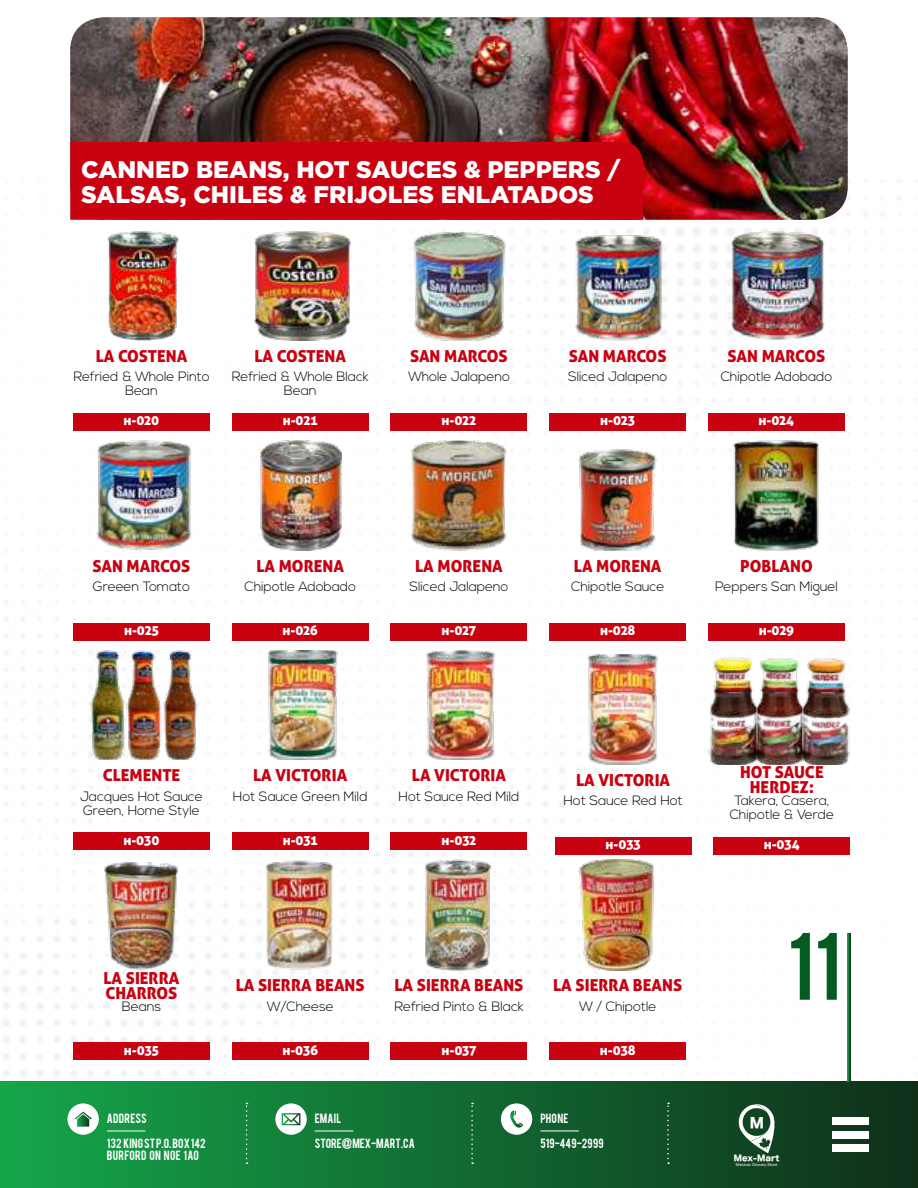
<style>
.page{position:relative;width:918px;height:1188px;background:#fff}
.page>*{position:absolute;margin:0;border:0;box-sizing:border-box;transform-origin:0 0}
.t1{font:75px "Bebas";color:#055b22}
.t2{font:900 24px/25.5px "Gotham";color:#fff}
.t3{font:16.5px/15px "Aller Display";color:#c90212;text-align:center}
.t4{font:13.8px "Hira Kaku Std N W8";color:#fff}
.t5{font:300 13.5px/13.5px "Nexa";letter-spacing:-.01em;color:#000;text-align:center}
.t6{font:13.5px "Aller Display";letter-spacing:-.02em;color:#fff}
.t7{font:10.5px/12.6px "Bebas";color:#fff}
.t8{font:10.5px "Bebas";letter-spacing:.02em;color:#fff}
.t9{font:8.1px "Hira Kaku Std N W8";color:#fff}
.t10{font:4.05px "Helvetica Neue";color:#fff}
</style>
<div class="page">
<img style="left:0;top:180px;width:918px;height:902px">
<img style="left:70px;top:17px;width:778px;height:203px">
<div style="left:70px;top:142px;width:573px;height:78px;background:#c90212"></div>
<div style="left:0;top:1082px;width:918px;height:106px;background:linear-gradient(to right,#15a64a,#11311b)"></div>
<div style="left:67px;top:1103px;width:32px;height:32px;background:#fff;border-radius:50%"></div>
<svg style="left:275px;top:1103px;width:32px;height:32px"></svg>
<svg style="left:246px;top:1103px;width:2px;height:61px"></svg>
<svg style="left:471px;top:1103px;width:2px;height:61px"></svg>
<svg style="left:667px;top:1103px;width:2px;height:61px"></svg>
<svg style="left:847px;top:933px;width:3px;height:149px"></svg>
<svg style="left:282px;top:1113px;width:18px;height:12px"></svg>
<svg style="left:75px;top:1112px;width:17px;height:15px"></svg>
<hr style="left:315px;top:1131px;width:38px;height:1px;background:#fff">
<hr style="left:107px;top:1131px;width:38px;height:1px;background:#fff">
<div style="left:501px;top:1103px;width:31px;height:32px;background:#fff;border-radius:50%"></div>
<svg style="left:510px;top:1111px;width:13px;height:17px"></svg>
<hr style="left:540px;top:1131px;width:39px;height:1px;background:#fff">
<div style="left:832px;top:1117px;width:36px;height:8px;background:#fff"></div>
<div style="left:832px;top:1131px;width:36px;height:7px;background:#fff"></div>
<div style="left:832px;top:1145px;width:36px;height:7px;background:#fff"></div>
<svg style="left:738px;top:1104px;width:38px;height:49px"></svg>
<img style="left:99px;top:231px;width:88px;height:110px">
<div style="left:73px;top:413px;width:137px;height:17px;background:#c90212"></div>
<img style="left:255px;top:231px;width:96px;height:110px">
<div style="left:232px;top:413px;width:136px;height:17px;background:#c90212"></div>
<img style="left:405px;top:231px;width:110px;height:110px">
<div style="left:391px;top:413px;width:136px;height:17px;background:#c90212"></div>
<img style="left:566px;top:231px;width:101px;height:110px">
<div style="left:550px;top:413px;width:136px;height:17px;background:#c90212"></div>
<img style="left:732px;top:231px;width:93px;height:110px">
<div style="left:708px;top:413px;width:137px;height:17px;background:#c90212"></div>
<img style="left:87px;top:441px;width:112px;height:110px">
<div style="left:73px;top:623px;width:137px;height:17px;background:#c90212"></div>
<img style="left:259px;top:441px;width:82px;height:110px">
<div style="left:232px;top:623px;width:136px;height:17px;background:#c90212"></div>
<img style="left:402px;top:441px;width:114px;height:110px">
<div style="left:391px;top:623px;width:136px;height:17px;background:#c90212"></div>
<img style="left:565px;top:441px;width:105px;height:110px">
<div style="left:550px;top:623px;width:136px;height:17px;background:#c90212"></div>
<img style="left:732px;top:441px;width:87px;height:110px">
<div style="left:708px;top:623px;width:137px;height:17px;background:#c90212"></div>
<img style="left:88px;top:650px;width:111px;height:110px">
<div style="left:73px;top:833px;width:137px;height:17px;background:#c90212"></div>
<img style="left:260px;top:650px;width:84px;height:110px">
<div style="left:232px;top:833px;width:136px;height:17px;background:#c90212"></div>
<img style="left:419px;top:650px;width:83px;height:110px">
<div style="left:391px;top:833px;width:136px;height:17px;background:#c90212"></div>
<img style="left:581px;top:655px;width:83px;height:110px">
<div style="left:555px;top:837px;width:136px;height:17px;background:#c90212"></div>
<img style="left:708px;top:655px;width:148px;height:110px">
<div style="left:714px;top:837px;width:136px;height:17px;background:#c90212"></div>
<img style="left:101px;top:860px;width:84px;height:110px">
<div style="left:73px;top:1043px;width:137px;height:17px;background:#c90212"></div>
<img style="left:244px;top:860px;width:111px;height:110px">
<div style="left:232px;top:1043px;width:136px;height:17px;background:#c90212"></div>
<img style="left:425px;top:860px;width:66px;height:110px">
<div style="left:391px;top:1043px;width:136px;height:17px;background:#c90212"></div>
<img style="left:562px;top:860px;width:111px;height:110px">
<div style="left:550px;top:1043px;width:136px;height:17px;background:#c90212"></div>
<h2 class="t2" style="left:81px;top:156px;width:541px">CANNED BEANS, HOT SAUCES &amp; PEPPERS /<br>SALSAS, CHILES &amp; FRIJOLES ENLATADOS</h2>
<p class="t3" style="left:96px;top:348px;width:93px">LA COSTENA</p>
<p class="t5" style="left:73px;top:371px;width:138px">Refried &amp; Whole Pinto<br>Bean</p>
<p class="t6" style="left:124px;top:412px;width:37px">h-020</p>
<p class="t3" style="left:254px;top:348px;width:93px">LA COSTENA</p>
<p class="t5" style="left:232px;top:371px;width:138px">Refried &amp; Whole Black<br>Bean</p>
<p class="t6" style="left:283px;top:412px;width:36px">h-021</p>
<p class="t3" style="left:410px;top:348px;width:99px">SAN MARCOS</p>
<p class="t5" style="left:408px;top:371px;width:103px">Whole Jalapeno</p>
<p class="t6" style="left:442px;top:412px;width:36px">h-022</p>
<p class="t3" style="left:569px;top:348px;width:99px">SAN MARCOS</p>
<p class="t5" style="left:568px;top:371px;width:101px">Sliced Jalapeno</p>
<p class="t6" style="left:600px;top:412px;width:36px">h-023</p>
<p class="t3" style="left:728px;top:348px;width:99px">SAN MARCOS</p>
<p class="t5" style="left:721px;top:371px;width:113px">Chipotle Adobado</p>
<p class="t6" style="left:759px;top:412px;width:37px">h-024</p>
<p class="t3" style="left:93px;top:558px;width:99px">SAN MARCOS</p>
<p class="t5" style="left:93px;top:580px;width:99px">Greeen Tomato</p>
<p class="t6" style="left:124px;top:622px;width:36px">h-025</p>
<p class="t3" style="left:256px;top:558px;width:89px">LA MORENA</p>
<p class="t5" style="left:244px;top:580px;width:113px">Chipotle Adobado</p>
<p class="t6" style="left:283px;top:622px;width:37px">h-026</p>
<p class="t3" style="left:415px;top:558px;width:89px">LA MORENA</p>
<p class="t5" style="left:410px;top:580px;width:101px">Sliced Jalapeno</p>
<p class="t6" style="left:442px;top:622px;width:36px">h-027</p>
<p class="t3" style="left:574px;top:558px;width:89px">LA MORENA</p>
<p class="t5" style="left:571px;top:580px;width:95px">Chipotle Sauce</p>
<p class="t6" style="left:600px;top:622px;width:37px">h-028</p>
<p class="t3" style="left:740px;top:558px;width:74px">POBLANO</p>
<p class="t5" style="left:715px;top:580px;width:124px">Peppers San Miguel</p>
<p class="t6" style="left:759px;top:622px;width:37px">h-029</p>
<p class="t3" style="left:103px;top:768px;width:79px">CLEMENTE</p>
<p class="t5" style="left:80px;top:790px;width:124px;text-align:left">Jacques Hot Sauce<br>Green, Home Style</p>
<p class="t6" style="left:124px;top:832px;width:37px">h-030</p>
<p class="t3" style="left:253px;top:768px;width:96px">LA VICTORIA</p>
<p class="t5" style="left:233px;top:790px;width:136px">Hot Sauce Green Mild</p>
<p class="t6" style="left:283px;top:832px;width:37px">h-031</p>
<p class="t3" style="left:412px;top:768px;width:96px">LA VICTORIA</p>
<p class="t5" style="left:399px;top:790px;width:122px">Hot Sauce Red Mild</p>
<p class="t6" style="left:442px;top:832px;width:36px">h-032</p>
<p class="t3" style="left:576px;top:772px;width:96px">LA VICTORIA</p>
<p class="t5" style="left:564px;top:794px;width:121px">Hot Sauce Red Hot</p>
<p class="t6" style="left:606px;top:836px;width:37px">h-033</p>
<p class="t3" style="left:103px;top:970px;width:78px;text-align:left">LA SIERRA<br>CHARROS</p>
<p class="t5" style="left:122px;top:1000px;width:41px">Beans</p>
<p class="t6" style="left:124px;top:1041px;width:37px">h-035</p>
<p class="t8" style="left:107px;top:1110px;width:41px">ADDRESS</p>
<p class="t7" style="left:107px;top:1136px;width:100px">132 KING ST P.O. BOX 142<br>BURFORD ON N0E 1A0</p>
<p class="t3" style="left:236px;top:978px;width:131px">LA SIERRA BEANS</p>
<p class="t5" style="left:267px;top:1000px;width:68px">W/Cheese</p>
<p class="t6" style="left:282px;top:1041px;width:37px">h-036</p>
<p class="t3" style="left:394px;top:978px;width:131px">LA SIERRA BEANS</p>
<p class="t5" style="left:395px;top:1000px;width:131px">Refried Pinto &amp; Black</p>
<p class="t6" style="left:442px;top:1041px;width:36px">h-037</p>
<p class="t3" style="left:553px;top:978px;width:131px">LA SIERRA BEANS</p>
<p class="t5" style="left:579px;top:1000px;width:79px">W / Chipotle</p>
<p class="t6" style="left:600px;top:1041px;width:37px">h-038</p>
<p class="t7" style="left:315px;top:1111px;width:28px">EMAIL</p>
<p class="t7" style="left:315px;top:1136px;width:101px">STORE@MEX-MART.CA</p>
<p class="t7" style="left:540px;top:1111px;width:30px">PHONE</p>
<p class="t7" style="left:540px;top:1136px;width:65px">519-449-2999</p>
<p class="t3" style="left:740px;top:764px;width:85px">HOT SAUCE<br>HERDEZ:</p>
<p class="t5" style="left:730px;top:794px;width:106px">Takera, Casera,<br>Chipotle &amp; Verde</p>
<p class="t6" style="left:764px;top:836px;width:38px">h-034</p>
<h1 class="t1" style="left:788px;top:912px;width:54px">11</h1>
<p class="t4" style="left:750px;top:1115px;width:16px">M</p>
<p class="t9" style="left:734px;top:1153px;width:47px">Mex-Mart</p>
<p class="t10" style="left:736px;top:1162px;width:43px">Mexican Grocery Store</p>
</div>
